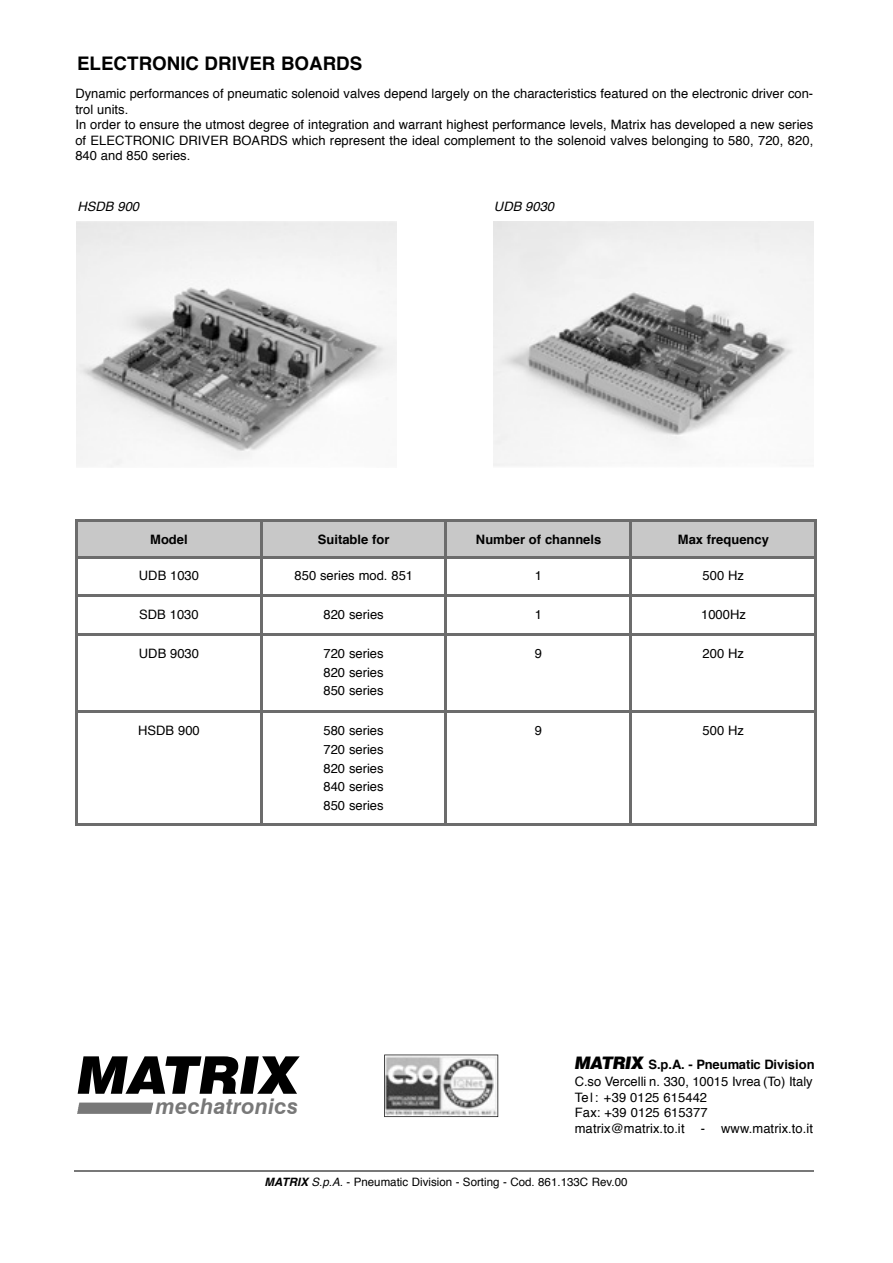
<style>
.page{position:relative;width:893px;height:1263px;background:#fff}
.page>*{position:absolute;margin:0;border:0;box-sizing:border-box;transform-origin:0 0}
.t1{font:italic 900 52.05px "Swiss 721 BT";color:#000;scale:1.05 1}
.t2{font:italic 700 21.6px "Swiss 721 BT";color:#787878}
.t3{font:700 18.75px "Helvetica";color:#000}
.t4{font:12.9px/15.5px "Helvetica";color:#000}
.t5{font:700 12.9px "Helvetica";color:#000}
.t6{font:italic 12.9px "Helvetica";color:#000}
.t7{font:11.55px "Helvetica";color:#000}
.s1{font-family:"Swiss 721 BT";font-weight:900;font-style:italic;font-size:17.25px}
.s2{font-weight:700}
.s3{font-weight:700;font-style:italic}
.s4{font-style:italic}
</style>
<div class="page">
<hr style="left:75px;top:1171px;width:738px;height:1px;background:#787878">
<svg style="left:384px;top:1055px;width:114px;height:62px"></svg>
<svg style="left:77px;top:1103px;width:76px;height:11px"></svg>
<img style="left:76px;top:221px;width:320px;height:246px">
<img style="left:493px;top:221px;width:320px;height:245px">
<div style="left:77px;top:522px;width:183px;height:34px;background:#c8c8c8"></div>
<div style="left:262px;top:522px;width:183px;height:34px;background:#c8c8c8"></div>
<div style="left:447px;top:522px;width:183px;height:34px;background:#c8c8c8"></div>
<div style="left:632px;top:522px;width:182px;height:34px;background:#c8c8c8"></div>
<hr style="left:75px;top:519px;width:2px;height:306px;background:#6c6c6c">
<hr style="left:260px;top:519px;width:2px;height:306px;background:#6c6c6c">
<hr style="left:445px;top:519px;width:2px;height:306px;background:#6c6c6c">
<hr style="left:630px;top:519px;width:2px;height:306px;background:#6c6c6c">
<hr style="left:814px;top:519px;width:2px;height:306px;background:#6c6c6c">
<hr style="left:75px;top:519px;width:741px;height:3px;background:#6c6c6c">
<hr style="left:75px;top:556px;width:741px;height:2px;background:#6c6c6c">
<hr style="left:75px;top:594px;width:741px;height:2px;background:#6c6c6c">
<hr style="left:75px;top:633px;width:741px;height:3px;background:#6c6c6c">
<hr style="left:75px;top:711px;width:741px;height:2px;background:#6c6c6c">
<hr style="left:75px;top:823px;width:741px;height:2px;background:#6c6c6c">
<h3 class="t3" style="left:77px;top:55px;width:287px">ELECTRONIC DRIVER BOARDS</h3>
<p class="t4" style="left:75px;top:87px;width:739px">Dynamic performances of pneumatic solenoid valves depend largely on the characteristics featured on the electronic driver con&shy;trol units.<br>In order to ensure the utmost degree of integration and warrant highest performance levels, Matrix has developed a new series of ELECTRONIC DRIVER BOARDS which represent the ideal complement to the solenoid valves belonging to 580, 720, 820, 840 and 850 series.</p>
<p class="t6" style="left:77px;top:201px;width:66px">HSDB 900</p>
<p class="t6" style="left:494px;top:201px;width:64px">UDB 9030</p>
<p class="t5" style="left:150px;top:534px;width:39px">Model</p>
<p class="t5" style="left:318px;top:534px;width:73px">Suitable for</p>
<p class="t5" style="left:476px;top:534px;width:127px">Number of channels</p>
<p class="t5" style="left:677px;top:534px;width:93px">Max frequency</p>
<p class="t4" style="left:139px;top:569px;width:62px">UDB 1030</p>
<p class="t4" style="left:294px;top:569px;width:120px">850 series mod. 851</p>
<p class="t4" style="left:535px;top:569px;width:9px">1</p>
<p class="t4" style="left:702px;top:569px;width:43px">500 Hz</p>
<p class="t4" style="left:139px;top:607px;width:61px">SDB 1030</p>
<p class="t4" style="left:323px;top:607px;width:62px">820 series</p>
<p class="t4" style="left:535px;top:607px;width:9px">1</p>
<p class="t4" style="left:701px;top:607px;width:46px">1000Hz</p>
<p class="t4" style="left:139px;top:647px;width:62px">UDB 9030</p>
<p class="t4" style="left:323px;top:645px;width:62px;line-height:18.8px;text-align:justify">720 series 820 series 850 series</p>
<p class="t4" style="left:535px;top:647px;width:9px">9</p>
<p class="t4" style="left:702px;top:647px;width:43px">200 Hz</p>
<p class="t4" style="left:138px;top:724px;width:63px">HSDB 900</p>
<p class="t4" style="left:323px;top:722px;width:62px;line-height:18.8px;text-align:justify">580 series 720 series 820 series 840 series 850 series</p>
<p class="t4" style="left:535px;top:724px;width:9px">9</p>
<p class="t4" style="left:702px;top:724px;width:43px">500 Hz</p>
<h1 class="t1" style="left:77px;top:1044px;width:212px">MATRIX</h1>
<h2 class="t2" style="left:156px;top:1093px;width:144px">m e c h a tro n ic s</h2>
<p class="t4" style="left:574px;top:1057px;width:241px;line-height:17px"><span class="s1">M AT R IX</span> <span class="s2">S.p.A. - Pneumatic Division<br></span>C.so Vercelli n. 330, 10015 Ivrea (To) Italy</p>
<p class="t4" style="left:574px;top:1090px;width:240px">Te l : +39 0125 615442<br>Fax: +39 0125 615377 matrix@matrix.to.it - www.m a trix .to .it</p>
<p class="t7" style="left:264px;top:1177px;width:364px"><span class="s3">MATRIX</span><span class="s4">S.p.A.</span> - Pneumatic Division - Sorting - Cod. 861.133C Rev.00</p>
</div>
